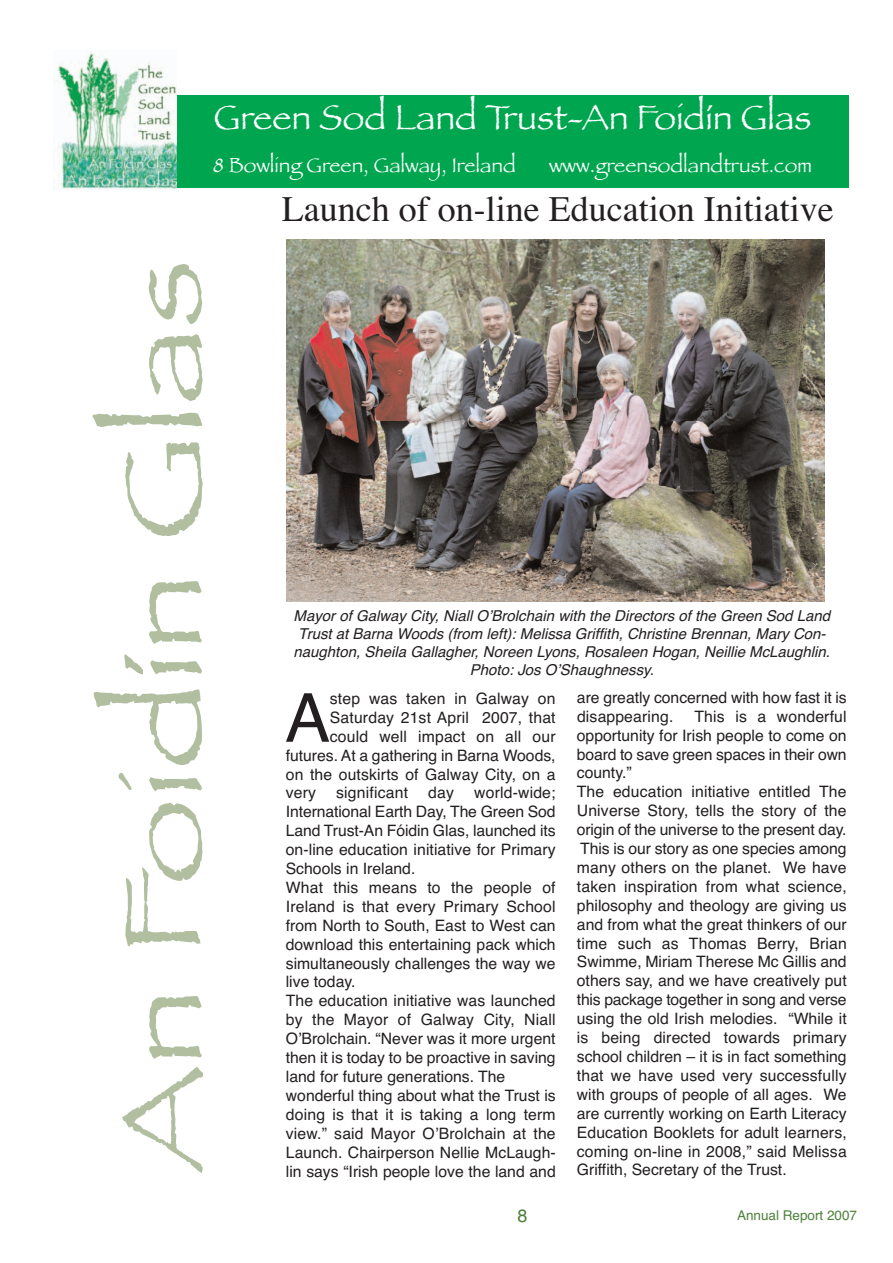
<style>
.page{position:relative;width:893px;height:1263px;background:#fff}
.page>*{position:absolute;margin:0;border:0;box-sizing:border-box;transform-origin:0 0}
.t1{font:114.6px "Papyrus";color:#b1bfa0;scale:1.25 1}
.t2{font:67.5px "Helvetica";color:#231f20}
.t3{font:36px "Times";color:#231f20}
.t4{font:36px "Papyrus";color:#fff}
.t5{font:21px "Papyrus";color:#fff}
.t6{font:18px "Helvetica";color:#4f813b}
.t7{font:15.75px/18.9px "Helvetica";color:#231f20}
.t8{font:italic 15px/18px "Helvetica";color:#231f20;text-align:center}
.t9{font:13.5px "Helvetica";color:#4f813b}
</style>
<div class="page">
<img style="left:287px;top:240px;width:538px;height:362px">
<div style="left:65px;top:96px;width:784px;height:92px;background:#00a64f"></div>
<img style="left:53px;top:50px;width:124px;height:140px">
<h3 class="t4" style="left:214px;top:96px;width:599px">Green Sod Land Trust-An Foidín Glas</h3>
<h3 class="t5" style="left:213px;top:153px;width:304px">8 Bowling Green, Galway, Ireland</h3>
<h3 class="t5" style="left:549px;top:153px;width:264px">www.greensodlandtrust.com</h3>
<h3 class="t3" style="left:282px;top:188px;width:553px">Launch of on-line Education Initiative</h3>
<h1 class="t1" style="left:94px;top:1172px;width:732px;rotate:-90deg">An Foidín Glas</h1>
<p class="t8" style="left:293px;top:607px;width:538px">Mayor of Galway City, Niall OʼBrolchain with the Directors of the Green Sod Land Trust at Barna Woods (from left): Melissa Griffith, Christine Brennan, Mary Con&shy;naughton, Sheila Gallagher, Noreen Lyons, Rosaleen Hogan, Neillie McLaughlin.<br>Photo: Jos OʼShaughnessy.</p>
<h2 class="t2" style="left:285px;top:679px;width:47px">A</h2>
<p class="t7" style="left:330px;top:689px;width:227px">step was taken in Galway on</p>
<p class="t7" style="left:330px;top:708px;width:227px">Saturday 21st April 2007, that</p>
<p class="t7" style="left:330px;top:727px;width:227px">could well impact on all our</p>
<p class="t7" style="left:286px;top:746px;width:271px">futures. At a gathering in Barna Woods,</p>
<p class="t7" style="left:286px;top:765px;width:271px">on the outskirts of Galway City, on a</p>
<p class="t7" style="left:286px;top:783px;width:32px">very</p>
<p class="t7" style="left:336px;top:783px;width:73px">significant</p>
<p class="t7" style="left:428px;top:783px;width:27px">day</p>
<p class="t7" style="left:286px;top:783px;width:272px;text-indent:188px">world-wide; International Earth Day, The Green Sod Land Trust-An Fóidin Glas, launched its on-line education initiative for Primary Schools in Ireland.<br>What this means to the people of Ireland is that every Primary School from North to South, East to West can download this entertaining pack which simultaneously challenges the way we live today.<br>The education initiative was launched by the Mayor of Galway City, Niall OʼBrolchain. “Never was it more urgent then it is today to be proactive in saving land for future generations. The wonderful thing about what the Trust is doing is that it is taking a long term view.” said Mayor OʼBrolchain at the Launch. Chairperson Nellie McLaugh&shy;lin says “Irish people love the land and</p>
<p class="t7" style="left:577px;top:688px;width:271px">are greatly concerned with how fast it is disappearing.</p>
<p class="t7" style="left:577px;top:707px;width:272px;text-indent:118px">This is a wonderful opportunity for Irish people to come on board to save green spaces in their own county.”<br>The education initiative entitled The Universe Story, tells the story of the origin of the universe to the present day.<br>This is our story as one species among many others on the planet. We have taken inspiration from what science, philosophy and theology are giving us and from what the great thinkers of our time such as Thomas Berry, Brian Swimme, Miriam Therese Mc Gillis and others say, and we have creatively put this package together in song and verse using the old Irish melodies. “While it is being directed towards primary school children – it is in fact something that we have used very successfully with groups of people of all ages. We are currently working on Earth Literacy Education Booklets for adult learners, coming on-line in 2008,” said Melissa Griffith, Secretary of the Trust.</p>
<p class="t6" style="left:518px;top:1205px;width:12px">8</p>
<p class="t9" style="left:737px;top:1208px;width:122px">Annual Report 2007</p>
</div>
